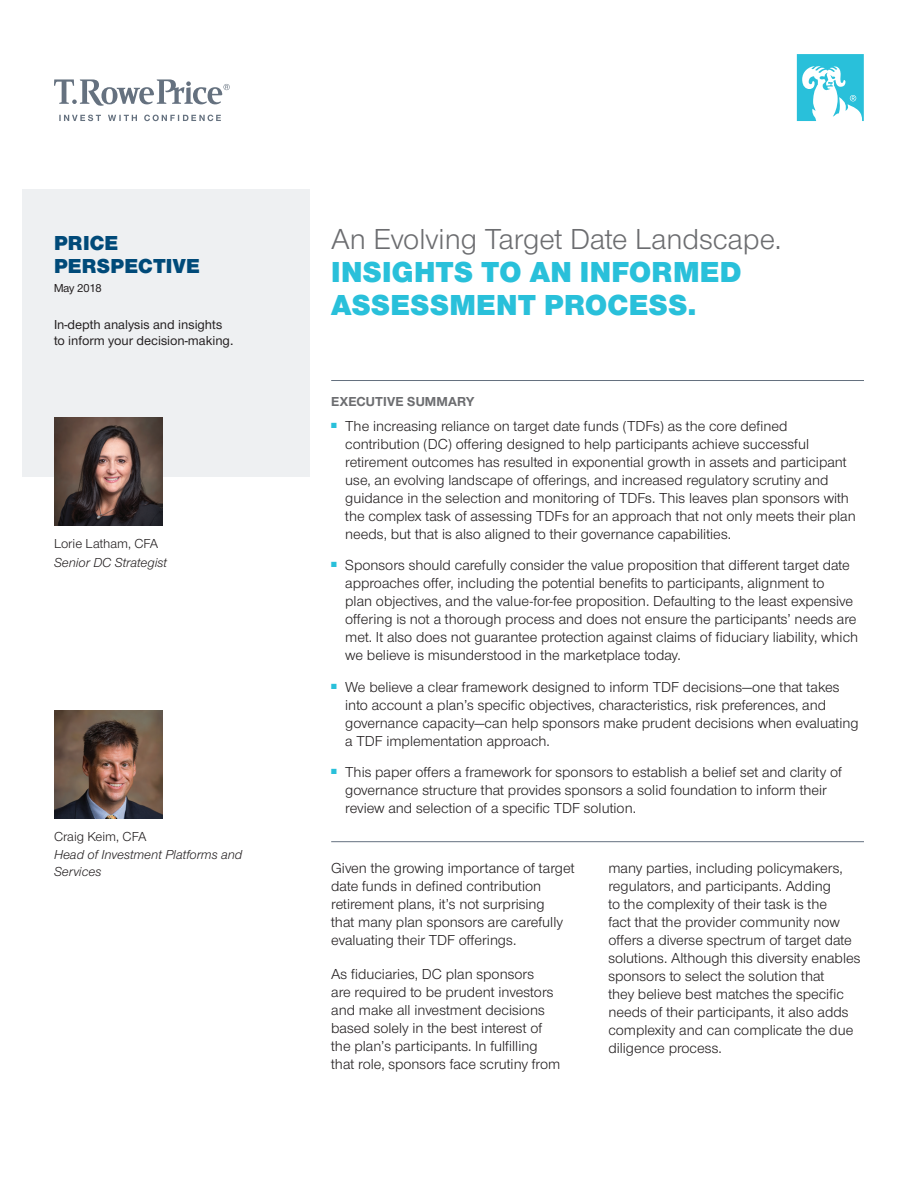
<style>
.page{position:relative;width:918px;height:1188px;background:#fff}
.page>*{position:absolute;margin:0;border:0;box-sizing:border-box;transform-origin:0 0}
.t1{font:900 30px/33px "Nimbus Sans Novus";letter-spacing:.01em;color:#29c0da}
.t2{font:30px "Nimbus Sans Novus";color:#6c6d70}
.t3{font:900 21px/22.5px "Nimbus Sans Novus";letter-spacing:.01em;color:#004a79}
.t4{font:15px/18px "Nimbus Sans Novus";color:#231f20}
.t5{font:500 13.5px/16.5px "Nimbus Sans Novus";color:#231f20}
.t6{font:italic 13.5px/16.5px "Nimbus Sans Novus";color:#231f20}
.t7{font:13.5px "Nimbus Sans Novus";color:#231f20}
.t8{font:700 13.5px "Nimbus Sans Novus";letter-spacing:.01em;color:#6c6d70}
.t9{font:500 12px "Nimbus Sans Novus D";color:#231f20}
</style>
<div class="page">
<div style="left:22px;top:189px;width:288px;height:288px;background:#eef0f2"></div>
<svg style="left:59px;top:115px;width:162px;height:6px"></svg>
<svg style="left:54px;top:79px;width:176px;height:27px"></svg>
<svg style="left:797px;top:54px;width:67px;height:67px"></svg>
<hr style="left:331px;top:380px;width:533px;height:1px;background:#65717f">
<img style="left:54px;top:417px;width:108px;height:108px">
<img style="left:54px;top:710px;width:108px;height:108px">
<hr style="left:331px;top:841px;width:533px;height:1px;background:#65717f">
<h2 class="t3" style="left:54px;top:231px;width:147px">PRICE<br>PERSPECTIVE</h2>
<p class="t9" style="left:54px;top:281px;width:49px">May 2018</p>
<p class="t5" style="left:54px;top:316px;width:181px">In-depth analysis and insights to inform your decision-making.</p>
<p class="t7" style="left:54px;top:535px;width:106px">Lorie Latham, CFA</p>
<p class="t6" style="left:54px;top:553px;width:115px">Senior DC Strategist</p>
<p class="t7" style="left:54px;top:828px;width:94px">Craig Keim, CFA</p>
<p class="t6" style="left:54px;top:846px;width:190px">Head of Investment Platforms and<br>Services</p>
<h1 class="t2" style="left:331px;top:220px;width:452px">An Evolving Target Date Landscape.</h1>
<h1 class="t1" style="left:331px;top:254px;width:412px">INSIGHTS TO AN INFORMED<br>ASSESSMENT PROCESS.</h1>
<p class="t8" style="left:331px;top:392px;width:145px">EXECUTIVE SUMMARY</p>
<p class="t4" style="left:345px;top:416px;width:512px;text-indent:-14px"><sup>■</sup> The increasing reliance on target date funds (TDFs) as the core defined contribution (DC) offering designed to help participants achieve successful retirement outcomes has resulted in exponential growth in assets and participant use, an evolving landscape of offerings, and increased regulatory scrutiny and guidance in the selection and monitoring of TDFs. This leaves plan sponsors with the complex task of assessing TDFs for an approach that not only meets their plan needs, but that is also aligned to their governance capabilities.</p>
<p class="t4" style="left:345px;top:556px;width:514px;text-indent:-14px"><sup>■</sup> Sponsors should carefully consider the value proposition that different target date approaches offer, including the potential benefits to participants, alignment to<br>plan objectives, and the value-for-fee proposition. Defaulting to the least expensive offering is not a thorough process and does not ensure the participants’ needs are met. It also does not guarantee protection against claims of fiduciary liability, which we believe is misunderstood in the marketplace today.</p>
<p class="t4" style="left:345px;top:677px;width:515px;text-indent:-14px"><sup>■</sup> We believe a clear framework designed to inform TDF decisions—one that takes into account a plan’s specific objectives, characteristics, risk preferences, and governance capacity—can help sponsors make prudent decisions when evaluating a TDF implementation approach.</p>
<p class="t4" style="left:345px;top:763px;width:498px;text-indent:-14px"><sup>■</sup> This paper offers a framework for sponsors to establish a belief set and clarity of governance structure that provides sponsors a solid foundation to inform their review and selection of a specific TDF solution.</p>
<p class="t4" style="left:331px;top:858px;width:245px">Given the growing importance of target date funds in defined contribution retirement plans, it’s not surprising<br>that many plan sponsors are carefully evaluating their TDF offerings.</p>
<p class="t4" style="left:331px;top:965px;width:231px">As fiduciaries, DC plan sponsors<br>are required to be prudent investors and make all investment decisions based solely in the best interest of the plan’s participants. In fulfilling that role, sponsors face scrutiny from</p>
<p class="t4" style="left:608px;top:858px;width:254px">many parties, including policymakers, regulators, and participants. Adding<br>to the complexity of their task is the<br>fact that the provider community now offers a diverse spectrum of target date solutions. Although this diversity enables sponsors to select the solution that<br>they believe best matches the specific needs of their participants, it also adds complexity and can complicate the due diligence process.</p>
</div>
